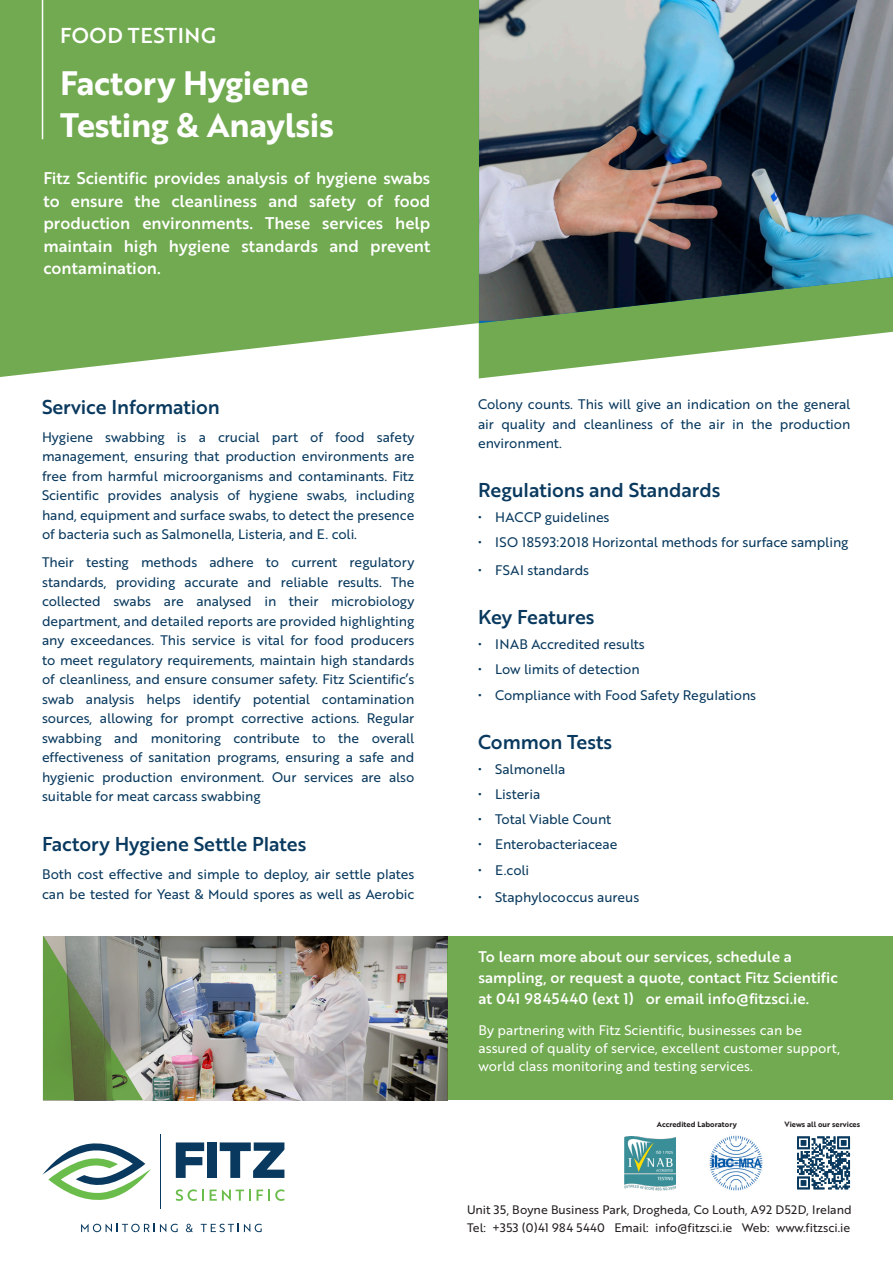
<style>
.page{position:relative;width:893px;height:1263px;background:#fff}
.page>*{position:absolute;margin:0;border:0;box-sizing:border-box;transform-origin:0 0}
.t1{font:33px "Brother 1816 Bold";letter-spacing:-.01em;color:#fff}
.t2{font:21px "Brother 1816 Medium";letter-spacing:.03em;color:#fff}
.t3{font:19.5px "Brother 1816 Medium";letter-spacing:-.005em;color:#09395e}
.t4{font:16.5px/22.5px "Brother 1816 Medium";color:#fff;text-align:justify}
.t5{font:15px/21px "Brother 1816 Medium";color:#fff}
.t6{font:13.5px/19.5px "Brother 1816 Regular";letter-spacing:-.005em;color:#09395e;text-align:justify}
.t7{font:13.5px/18px "Brother 1816 Regular";color:#fff}
.t8{font:12px/18px "Brother 1816 Regular";color:#231f20}
.t9{font:7.5px "Brother 1816 Bold";color:#231f20}
</style>
<div class="page">
<img style="left:143px;top:936px;width:304px;height:164px">
<div style="left:447px;top:936px;width:446px;height:164px;background:#71aa50"></div>
<img style="left:709px;top:1135px;width:54px;height:56px">
<img style="left:624px;top:1137px;width:51px;height:53px">
<svg style="left:81px;top:1224px;width:97px;height:8px"></svg>
<svg style="left:186px;top:1224px;width:7px;height:8px"></svg>
<svg style="left:201px;top:1224px;width:61px;height:8px"></svg>
<svg style="left:43px;top:1143px;width:108px;height:57px"></svg>
<hr style="left:160px;top:1134px;width:1px;height:75px;background:#09395e">
<svg style="left:176px;top:1189px;width:28px;height:12px"></svg>
<svg style="left:210px;top:1189px;width:41px;height:12px"></svg>
<svg style="left:257px;top:1189px;width:27px;height:12px"></svg>
<svg style="left:176px;top:1142px;width:28px;height:36px"></svg>
<div style="left:207px;top:1142px;width:10px;height:36px;background:#09395e"></div>
<svg style="left:220px;top:1142px;width:64px;height:36px"></svg>
<svg style="left:43px;top:936px;width:100px;height:164px;background:#7a8f66"></svg>
<svg style="left:0;top:0;width:479px;height:378px;background:#7bb05c"></svg>
<svg style="left:479px;top:323px;width:414px;height:55px;fill:#71aa50"></svg>
<svg style="left:797px;top:1136px;width:53px;height:53px"></svg>
<hr style="left:42px;top:0;width:1px;height:139px;background:#fff">
<img style="left:479px;top:0;width:414px;height:321px">
<p class="t2" style="left:60px;top:19px;width:157px">FOOD TESTING</p>
<p class="t1" style="left:60px;top:59px;width:250px">Factory Hygiene</p>
<p class="t1" style="left:60px;top:101px;width:275px">Testing &amp; Anaylsis</p>
<p class="t4" style="left:43px;top:166px;width:388px">Fitz Scientific provides analysis of hygiene swabs to ensure the cleanliness and safety of food production environments. These services help maintain high hygiene standards and prevent contamination.</p>
<p class="t3" style="left:42px;top:392px;width:179px">Service Information</p>
<p class="t6" style="left:42px;top:427px;width:374px">Hygiene swabbing is a crucial part of food safety management, ensuring that production environments are free from harmful microorganisms and contaminants. Fitz Scientific provides analysis of hygiene swabs, including hand, equipment and surface swabs, to detect the presence of bacteria such as Salmonella, Listeria, and E. coli.</p>
<p class="t6" style="left:42px;top:552px;width:374px">Their testing methods adhere to current regulatory standards, providing accurate and reliable results. The collected swabs are analysed in their microbiology department, and detailed reports are provided highlighting any exceedances. This service is vital for food producers to meet regulatory requirements, maintain high standards of cleanliness, and ensure consumer safety. Fitz Scientific’s swab analysis helps identify potential contamination sources, allowing for prompt corrective actions. Regular swabbing and monitoring contribute to the overall effectiveness of sanitation programs, ensuring a safe and hygienic production environment. Our services are also suitable for meat carcass swabbing</p>
<p class="t3" style="left:42px;top:830px;width:266px">Factory Hygiene Settle Plates</p>
<p class="t6" style="left:42px;top:864px;width:374px">Both cost effective and simple to deploy, air settle plates can be tested for Yeast &amp; Mould spores as well as Aerobic</p>
<p class="t6" style="left:478px;top:394px;width:374px">Colony counts. This will give an indication on the general air quality and cleanliness of the air in the production environment.</p>
<p class="t3" style="left:478px;top:475px;width:244px">Regulations and Standards</p>
<p class="t6" style="left:478px;top:507px;width:133px">• HACCP guidelines</p>
<p class="t6" style="left:478px;top:532px;width:372px">• ISO 18593:2018 Horizontal methods for surface sampling</p>
<p class="t6" style="left:478px;top:560px;width:113px">• FSAI standards</p>
<p class="t3" style="left:478px;top:602px;width:118px">Key Features</p>
<p class="t6" style="left:478px;top:633px;width:168px">• INAB Accredited results</p>
<p class="t6" style="left:478px;top:658px;width:163px">• Low limits of detection</p>
<p class="t6" style="left:478px;top:685px;width:280px">• Compliance with Food Safety Regulations</p>
<p class="t3" style="left:478px;top:727px;width:136px">Common Tests</p>
<p class="t6" style="left:478px;top:758px;width:89px">• Salmonella</p>
<p class="t6" style="left:478px;top:783px;width:64px">• Listeria</p>
<p class="t6" style="left:478px;top:808px;width:135px">• Total Viable Count</p>
<p class="t6" style="left:478px;top:833px;width:141px">• Enterobacteriaceae</p>
<p class="t6" style="left:478px;top:860px;width:53px">• E.coli</p>
<p class="t6" style="left:478px;top:886px;width:163px">• Staphylococcus aureus</p>
<p class="t5" style="left:478px;top:946px;width:361px">To learn more about our services, schedule a sampling, or request a quote, contact Fitz Scientific at 041 9845440 (ext 1) or email info@fitzsci.ie.</p>
<p class="t7" style="left:478px;top:1021px;width:363px">By partnering with Fitz Scientific, businesses can be assured of quality of service, excellent customer support, world class monitoring and testing services.</p>
<p class="t9" style="left:657px;top:1119px;width:81px">Accredited Laboratory</p>
<p class="t9" style="left:784px;top:1119px;width:77px">Views all our services</p>
<p class="t8" style="left:467px;top:1200px;width:386px">Unit 35, Boyne Business Park, Drogheda, Co Louth, A92 D52D, Ireland<br>Tel: +353 (0)41 984 5440 Email: info@fitzsci.ie Web: www.fitzsci.ie</p>
</div>
